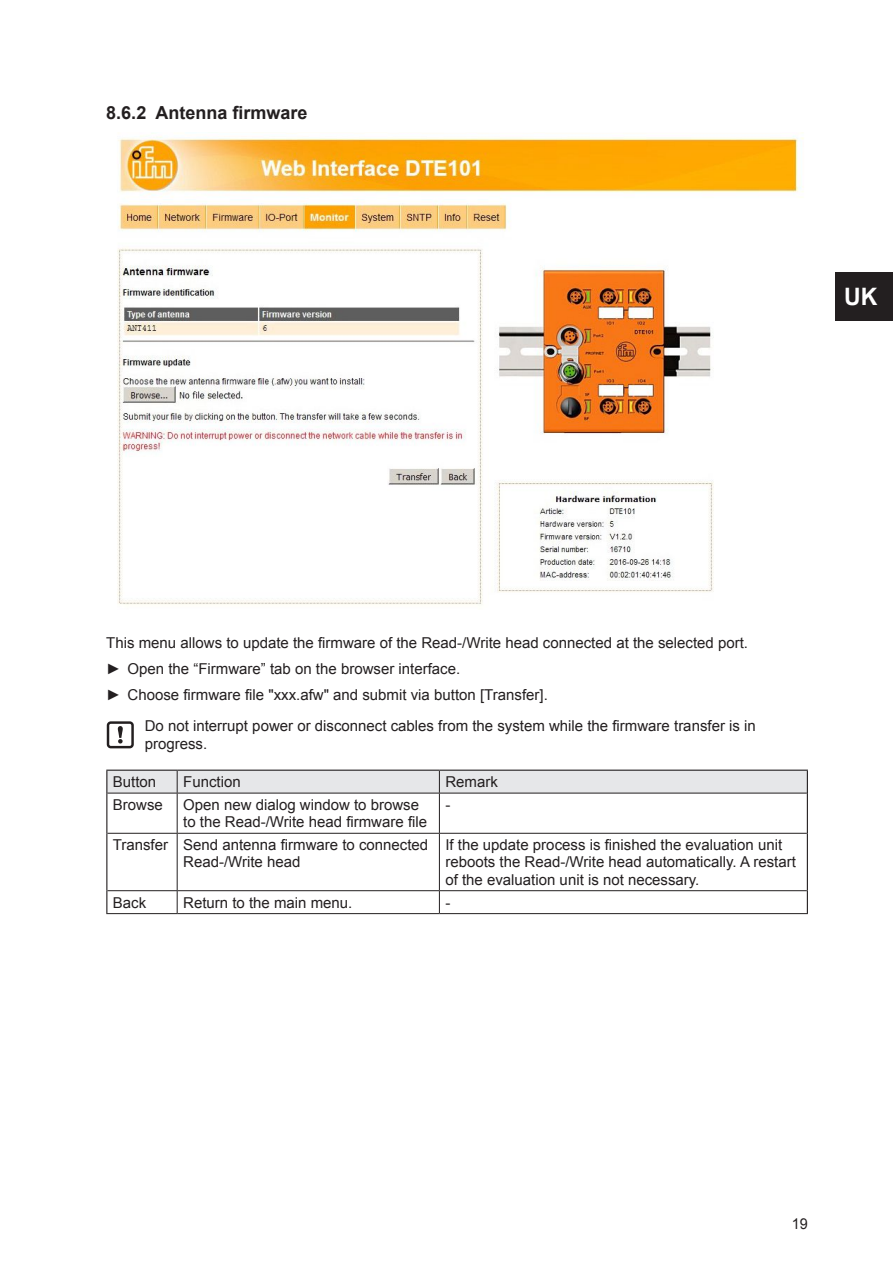
<style>
.page{position:relative;width:893px;height:1263px;background:#fff}
.page>*{position:absolute;margin:0;border:0;box-sizing:border-box;transform-origin:0 0}
.t1{font:700 24px "Arial";color:#fff;scale:.96 1}
.t2{font:700 18px "Arial";color:#231f20}
.t3{font:15px/17.2px "Arial";color:#231f20}
.t4{font:15px "Arial";color:#231f20;scale:.96 1}
</style>
<div class="page">
<div style="left:835px;top:272px;width:57px;height:49px;background:#231f20"></div>
<img style="left:117px;top:132px;width:687px;height:473px">
<div style="left:107px;top:721px;width:27px;height:27px;border:2px solid #231f20;border-radius:3px"></div>
<svg style="left:118px;top:726px;width:5px;height:17px"></svg>
<hr style="left:106px;top:769px;width:71px;height:1px;background:#231f20">
<hr style="left:177px;top:769px;width:262px;height:1px;background:#231f20">
<hr style="left:439px;top:769px;width:368px;height:1px;background:#231f20">
<hr style="left:106px;top:793px;width:1px;height:40px;background:#231f20">
<hr style="left:806px;top:793px;width:1px;height:40px;background:#231f20">
<hr style="left:106px;top:833px;width:1px;height:57px;background:#231f20">
<hr style="left:806px;top:833px;width:1px;height:57px;background:#231f20">
<svg style="left:106px;top:890px;width:1px;height:23px"></svg>
<svg style="left:806px;top:890px;width:1px;height:23px"></svg>
<div style="left:106px;top:770px;width:701px;height:23px;background:#e6e7e9"></div>
<hr style="left:107px;top:792px;width:70px;height:1px;background:#231f20">
<hr style="left:177px;top:792px;width:262px;height:1px;background:#231f20">
<hr style="left:177px;top:793px;width:1px;height:39px;background:#231f20">
<hr style="left:439px;top:792px;width:367px;height:1px;background:#231f20">
<hr style="left:439px;top:793px;width:1px;height:39px;background:#231f20">
<hr style="left:107px;top:832px;width:70px;height:1px;background:#231f20">
<hr style="left:177px;top:832px;width:262px;height:1px;background:#231f20">
<hr style="left:177px;top:833px;width:1px;height:57px;background:#231f20">
<hr style="left:439px;top:832px;width:367px;height:1px;background:#231f20">
<hr style="left:439px;top:833px;width:1px;height:57px;background:#231f20">
<hr style="left:107px;top:890px;width:70px;height:1px;background:#231f20">
<hr style="left:177px;top:890px;width:262px;height:1px;background:#231f20">
<svg style="left:177px;top:890px;width:1px;height:23px"></svg>
<hr style="left:439px;top:890px;width:367px;height:1px;background:#231f20">
<svg style="left:439px;top:890px;width:1px;height:23px"></svg>
<hr style="left:106px;top:913px;width:71px;height:1px;background:#231f20">
<hr style="left:177px;top:913px;width:262px;height:1px;background:#231f20">
<hr style="left:439px;top:913px;width:368px;height:1px;background:#231f20">
<p class="t2" style="left:106px;top:101px;width:202px">8.6.2 Antenna firmware</p>
<h1 class="t1" style="left:843px;top:280px;width:36px">UK</h1>
<p class="t3" style="left:106px;top:630px;width:640px;line-height:25.8px">This menu allows to update the firmware of the Read-/Write head connected at the selected port. ► Open the “Firmware” tab on the browser interface.<br>► Choose firmware file "xxx. afw" and submit via button [Transfer].</p>
<p class="t3" style="left:145px;top:717px;width:612px">Do not interrupt power or disconnect cables from the system while the firmware transfer is in progress.</p>
<p class="t3" style="left:113px;top:773px;width:45px">Button</p>
<p class="t3" style="left:183px;top:773px;width:59px">Function</p>
<p class="t3" style="left:445px;top:773px;width:54px">Remark</p>
<p class="t3" style="left:113px;top:796px;width:51px">Browse</p>
<p class="t3" style="left:183px;top:796px;width:245px">Open new dialog window to browse to the Read-/Write head firmware file</p>
<p class="t3" style="left:445px;top:796px;width:6px">-</p>
<p class="t3" style="left:183px;top:836px;width:246px;text-indent:-70px">Transfer Send antenna firmware to connected<br>Read-/Write head</p>
<p class="t3" style="left:445px;top:836px;width:352px">If the update process is finished the evaluation unit reboots the Read-/Write head automatically. A restart of the evaluation unit is not necessary.</p>
<p class="t3" style="left:113px;top:893px;width:35px">Back</p>
<p class="t3" style="left:183px;top:893px;width:168px">Return to the main menu.</p>
<p class="t3" style="left:445px;top:893px;width:6px">-</p>
<p class="t4" style="left:791px;top:1213px;width:18px">19</p>
</div>
